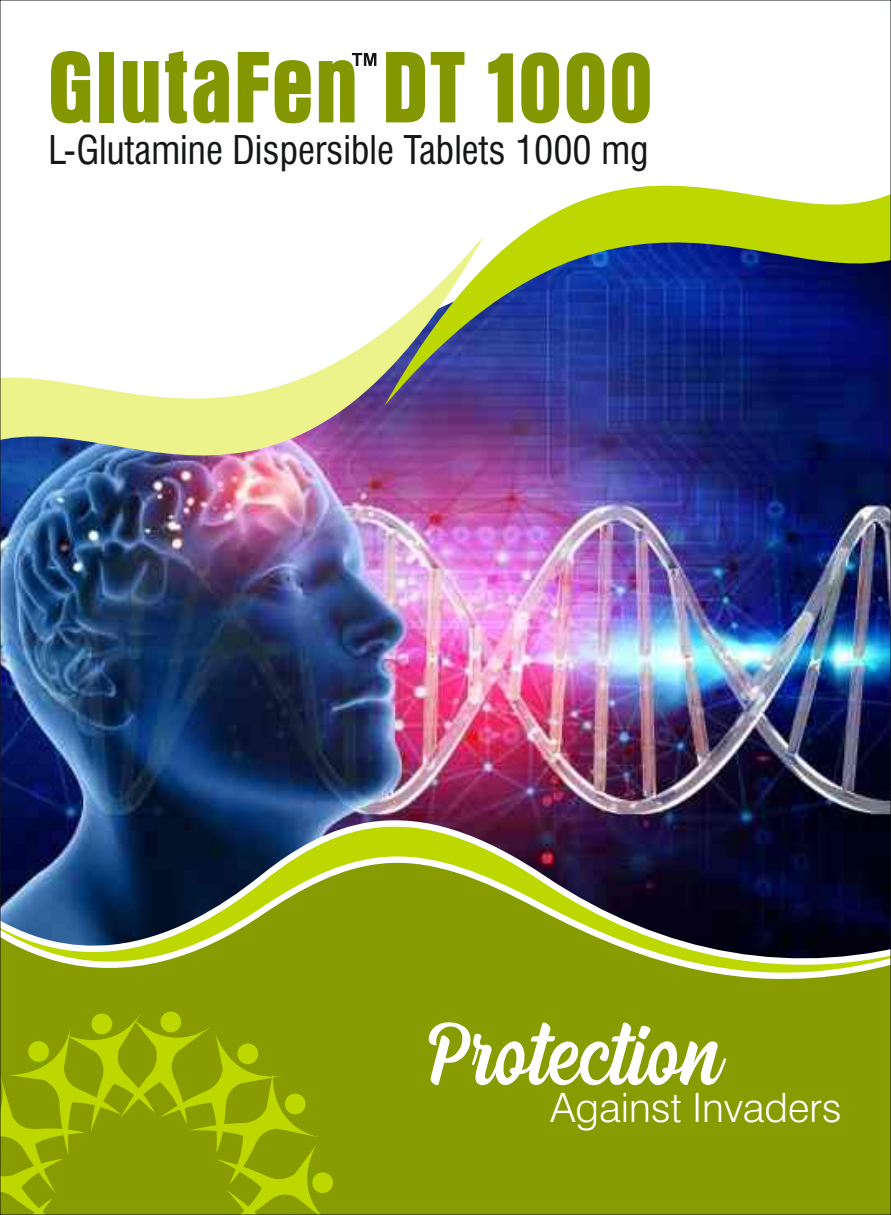
<style>
.page{position:relative;width:891px;height:1215px;background:#fff}
.page>*{position:absolute;margin:0;border:0;box-sizing:border-box;transform-origin:0 0}
.t1{font:700 condensed 103.2px "Aurora BT";color:#839800}
.t2{font:74.85px "Dephiana";color:#fff}
.t3{font:300 40.5px "Swiss 721 BT";color:#fff}
.t4{font:condensed 38.55px "Swiss 721 BT";color:#151616}
</style>
<div class="page">
<div style="left:2px;top:1002px;width:887px;height:211px;background:#869c00"></div>
<img style="left:2px;top:428px;width:887px;height:378px">
<svg style="left:2px;top:1010px;width:331px;height:203px;background:#92a900"></svg>
<svg style="left:484px;top:406px;width:405px;height:22px;background:#232675"></svg>
<svg style="left:484px;top:185px;width:405px;height:221px;background:#4f636c"></svg>
<img style="left:2px;top:236px;width:482px;height:398px">
<svg style="left:2px;top:806px;width:887px;height:196px;background:#5b6831"></svg>
<svg style="left:352px;top:53px;width:24px;height:13px"></svg>
<h1 class="t1" style="left:47px;top:44px;width:608px">GlutaFen DT 1000</h1>
<p class="t4" style="left:48px;top:134px;width:602px">L-Glutamine Dispersible Tablets 1000 mg</p>
<h2 class="t2" style="left:425px;top:1022px;width:297px">Protection</h2>
<p class="t3" style="left:551px;top:1092px;width:293px">Against Invaders</p>
</div>
